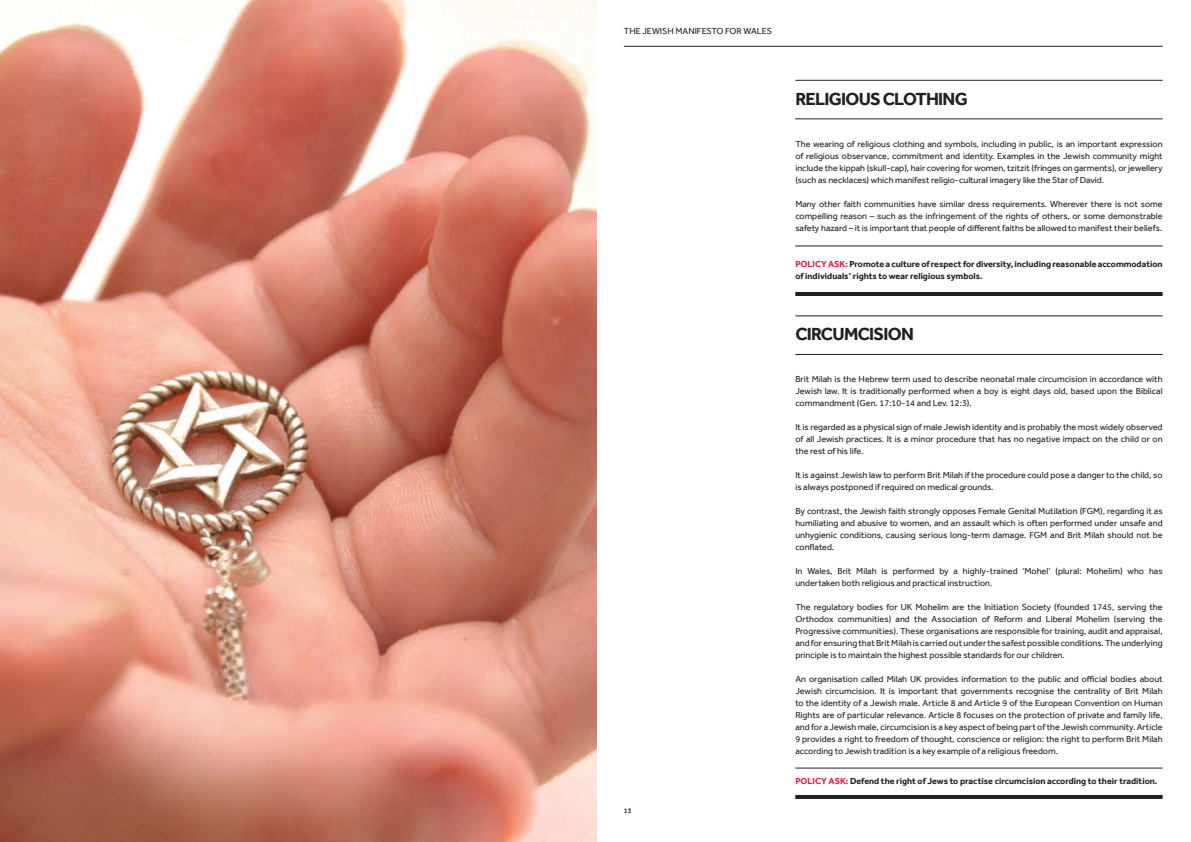
<style>
.page{position:relative;width:1191px;height:842px;background:#fff}
.page>*{position:absolute;margin:0;border:0;box-sizing:border-box;transform-origin:0 0}
.t1{font:700 18px "Effra";letter-spacing:-.04em;color:#221f1f}
.t2{font:9px/12px "Effra";color:#221f1f;text-align:justify}
.t3{font:700 9px/12px "Effra";color:#221f1f}
.t4{font:500 7px "Effra";color:#221f1f}
.s1{color:#ed1844}
</style>
<div class="page">
<hr style="left:795px;top:80px;width:367px;height:1px;background:#221f1f">
<hr style="left:795px;top:292px;width:367px;height:4px;background:#221f1f">
<hr style="left:795px;top:118px;width:367px;height:1px;background:#221f1f">
<hr style="left:795px;top:245px;width:367px;height:1px;background:#221f1f">
<hr style="left:624px;top:46px;width:538px;height:1px;background:#221f1f">
<hr style="left:795px;top:315px;width:367px;height:1px;background:#221f1f">
<hr style="left:795px;top:354px;width:367px;height:1px;background:#221f1f">
<hr style="left:795px;top:795px;width:367px;height:4px;background:#221f1f">
<hr style="left:795px;top:767px;width:367px;height:1px;background:#221f1f">
<img style="left:0;top:0;width:596px;height:842px">
<p class="t2" style="left:624px;top:25px;width:150px">THE JEWISH MANIFESTO FOR WALES</p>
<p class="t4" style="left:624px;top:806px;width:9px">13</p>
<h1 class="t1" style="left:795px;top:91px;width:174px">RELIGIOUS CLOTHING</h1>
<p class="t2" style="left:795px;top:138px;width:369px">The wearing of religious clothing and symbols, including in public, is an important expression of religious observance, commitment and identity. Examples in the Jewish community might include the kippah (skull-cap), hair covering for women, tzitzit (fringes on garments), or jewellery (such as necklaces) which manifest religio-cultural imagery like the Star of David.</p>
<p class="t2" style="left:795px;top:198px;width:369px">Many other faith communities have similar dress requirements. Wherever there is not some compelling reason – such as the infringement of the rights of others, or some demonstrable safety hazard – it is important that people of different faiths be allowed to manifest their beliefs.</p>
<p class="t3" style="left:795px;top:258px;width:369px"><span class="s1">POLICY ASK:</span> Promote a culture of respect for diversity, including reasonable accommodation of individuals’ rights to wear religious symbols.</p>
<h1 class="t1" style="left:795px;top:326px;width:120px">CIRCUMCISION</h1>
<p class="t2" style="left:795px;top:373px;width:369px">Brit Milah is the Hebrew term used to describe neonatal male circumcision in accordance with Jewish law. It is traditionally performed when a boy is eight days old, based upon the Biblical commandment (Gen. 17:10-14 and Lev. 12:3).</p>
<p class="t2" style="left:795px;top:421px;width:369px">It is regarded as a physical sign of male Jewish identity and is probably the most widely observed of all Jewish practices. It is a minor procedure that has no negative impact on the child or on the rest of his life.</p>
<p class="t2" style="left:795px;top:469px;width:369px">It is against Jewish law to perform Brit Milah if the procedure could pose a danger to the child, so is always postponed if required on medical grounds.</p>
<p class="t2" style="left:795px;top:505px;width:369px">By contrast, the Jewish faith strongly opposes Female Genital Mutilation (FGM), regarding it as humiliating and abusive to women, and an assault which is often performed under unsafe and unhygienic conditions, causing serious long-term damage. FGM and Brit Milah should not be conflated.</p>
<p class="t2" style="left:795px;top:565px;width:369px">In Wales, Brit Milah is performed by a highly-trained ‘Mohel’ (plural: Mohelim) who has undertaken both religious and practical instruction.</p>
<p class="t2" style="left:795px;top:601px;width:369px">The regulatory bodies for UK Mohelim are the Initiation Society (founded 1745, serving the Orthodox communities) and the Association of Reform and Liberal Mohelim (serving the Progressive communities). These organisations are responsible for training, audit and appraisal, and for ensuring that Brit Milah is carried out under the safest possible conditions. The underlying principle is to maintain the highest possible standards for our children.</p>
<p class="t2" style="left:795px;top:673px;width:369px">An organisation called Milah UK provides information to the public and official bodies about Jewish circumcision. It is important that governments recognise the centrality of Brit Milah to the identity of a Jewish male. Article 8 and Article 9 of the European Convention on Human Rights are of particular relevance. Article 8 focuses on the protection of private and family life, and for a Jewish male, circumcision is a key aspect of being part of the Jewish community. Article 9 provides a right to freedom of thought, conscience or religion: the right to perform Brit Milah according to Jewish tradition is a key example of a religious freedom.</p>
<p class="t3" style="left:795px;top:775px;width:363px"><span class="s1">POLICY ASK:</span> Defend the right of Jews to practise circumcision according to their tradition.</p>
</div>
